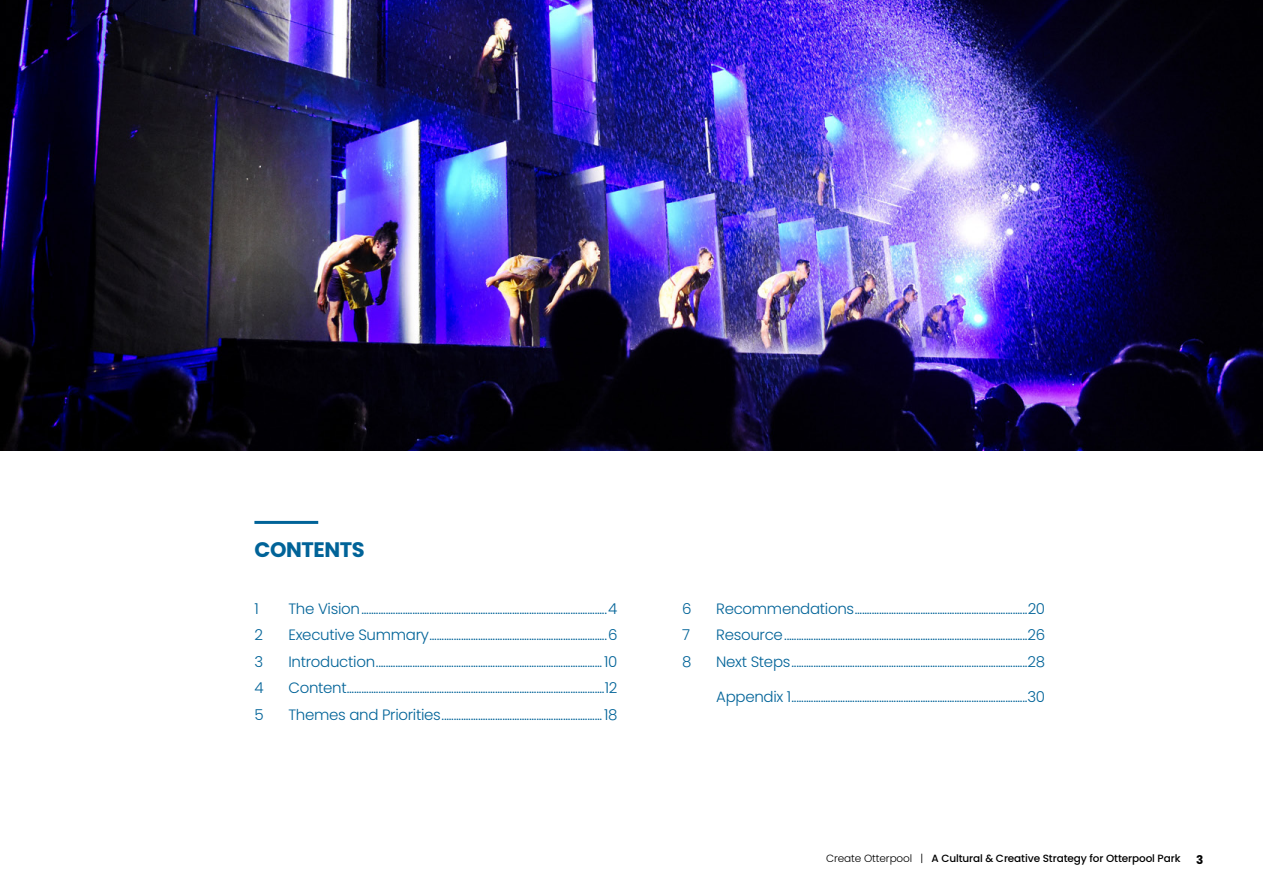
<style>
.page{position:relative;width:1263px;height:893px;background:#fff}
.page>*{position:absolute;margin:0;border:0;box-sizing:border-box;transform-origin:0 0}
.t1{font:700 21px "Poppins";letter-spacing:-.02em;color:#006398}
.t2{font:300 15px "Poppins";letter-spacing:-.02em;color:#006398}
.t3{font:700 12px "Poppins";color:#000}
.t4{font:500 10.5px "Poppins";letter-spacing:-.01em;color:#000}
.s1{font-weight:300}
</style>
<div class="page">
<hr style="left:254px;top:521px;width:64px;height:3px;background:#006398">
<img style="left:0;top:0;width:1263px;height:451px">
<h1 class="t1" style="left:254px;top:537px;width:112px">CONTENTS</h1>
<p class="t2" style="left:254px;top:600px;width:6px">1</p>
<p class="t2" style="left:288px;top:600px;width:330px">The Vision.....................................................................................................4</p>
<p class="t2" style="left:254px;top:626px;width:10px">2</p>
<p class="t2" style="left:288px;top:626px;width:330px">Executive Summary.........................................................................6</p>
<p class="t2" style="left:254px;top:653px;width:10px">3</p>
<p class="t2" style="left:288px;top:653px;width:330px">Introduction.............................................................................................10</p>
<p class="t2" style="left:254px;top:679px;width:11px">4</p>
<p class="t2" style="left:288px;top:679px;width:330px">Content..........................................................................................................12</p>
<p class="t2" style="left:254px;top:706px;width:11px">5</p>
<p class="t2" style="left:288px;top:706px;width:330px">Themes and Priorities..................................................................18</p>
<p class="t2" style="left:682px;top:600px;width:11px">6</p>
<p class="t2" style="left:716px;top:600px;width:330px">Recommendations.......................................................................20</p>
<p class="t2" style="left:682px;top:626px;width:9px">7</p>
<p class="t2" style="left:716px;top:626px;width:330px">Resource....................................................................................................26</p>
<p class="t2" style="left:682px;top:653px;width:11px">8</p>
<p class="t2" style="left:716px;top:653px;width:330px">Next Steps.................................................................................................28</p>
<p class="t2" style="left:716px;top:688px;width:330px">Appendix 1.................................................................................................30</p>
<p class="t4" style="left:826px;top:852px;width:356px"><span class="s1">Create Otterpool |</span> A Cultural &amp; Creative Strategy for Otterpool Park</p>
<p class="t3" style="left:1196px;top:852px;width:9px">3</p>
</div>
